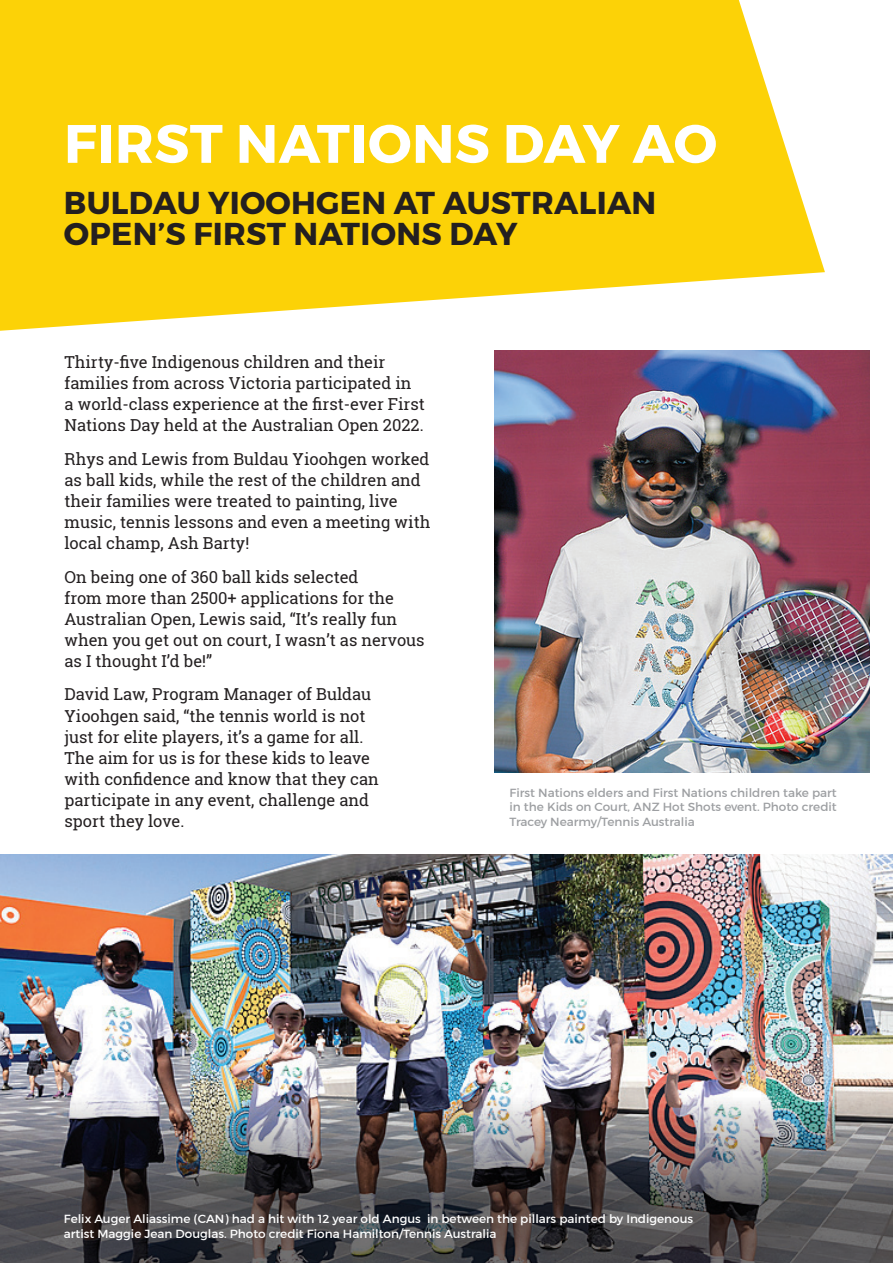
<style>
.page{position:relative;width:893px;height:1263px;background:#fff}
.page>*{position:absolute;margin:0;border:0;box-sizing:border-box;transform-origin:0 0}
.t1{font:700 54px "Montserrat";letter-spacing:.01em;color:#fff}
.t2{font:700 31.5px/31.5px "Montserrat";letter-spacing:.01em;color:#231f20}
.t3{font:16.5px/21px "Roboto Slab";color:#231f20}
.t4{font:12px/14.4px "Montserrat";color:#fff}
.t5{font:12px/14.4px "Montserrat";color:#9d9fa2;text-align:justify}
</style>
<div class="page">
<img style="left:0;top:855px;width:893px;height:131px">
<img style="left:0;top:986px;width:893px;height:277px">
<svg style="left:0;top:0;width:825px;height:331px;background:#fcd727"></svg>
<img style="left:495px;top:351px;width:375px;height:421px">
<h1 class="t1" style="left:64px;top:110px;width:655px">FIRST NATIONS DAY AO</h1>
<h2 class="t2" style="left:64px;top:187px;width:594px">BULDAU YIOOHGEN AT AUSTRALIAN<br>OPEN’S FIRST NATIONS DAY</h2>
<p class="t3" style="left:65px;top:351px;width:362px">Thirty-five Indigenous children and their families from across Victoria participated in<br>a world-class experience at the first-ever First Nations Day held at the Australian Open 2022.</p>
<p class="t3" style="left:65px;top:448px;width:367px">Rhys and Lewis from Buldau Yioohgen worked as ball kids, while the rest of the children and their families were treated to painting, live music, tennis lessons and even a meeting with local champ, Ash Barty!</p>
<p class="t3" style="left:65px;top:566px;width:362px">On being one of 360 ball kids selected<br>from more than 2500+ applications for the Australian Open, Lewis said, “It’s really fun when you get out on court, I wasn’t as nervous as I thought I’d be!”</p>
<p class="t3" style="left:65px;top:684px;width:316px">David Law, Program Manager of Buldau Yioohgen said, “the tennis world is not just for elite players, it’s a game for all.<br>The aim for us is for these kids to leave with confidence and know that they can participate in any event, challenge and sport they love.</p>
<p class="t5" style="left:509px;top:785px;width:329px">First Nations elders and First Nations children take part in the Kids on Court, ANZ Hot Shots event. Photo credit Tracey Nearmy/Tennis Australia</p>
<p class="t4" style="left:64px;top:1212px;width:631px">Felix Auger Aliassime (CAN) had a hit with 12 year old Angus in between the pillars painted by Indigenous artist Maggie Jean Douglas. Photo credit Fiona Hamilton/Tennis Australia</p>
</div>
